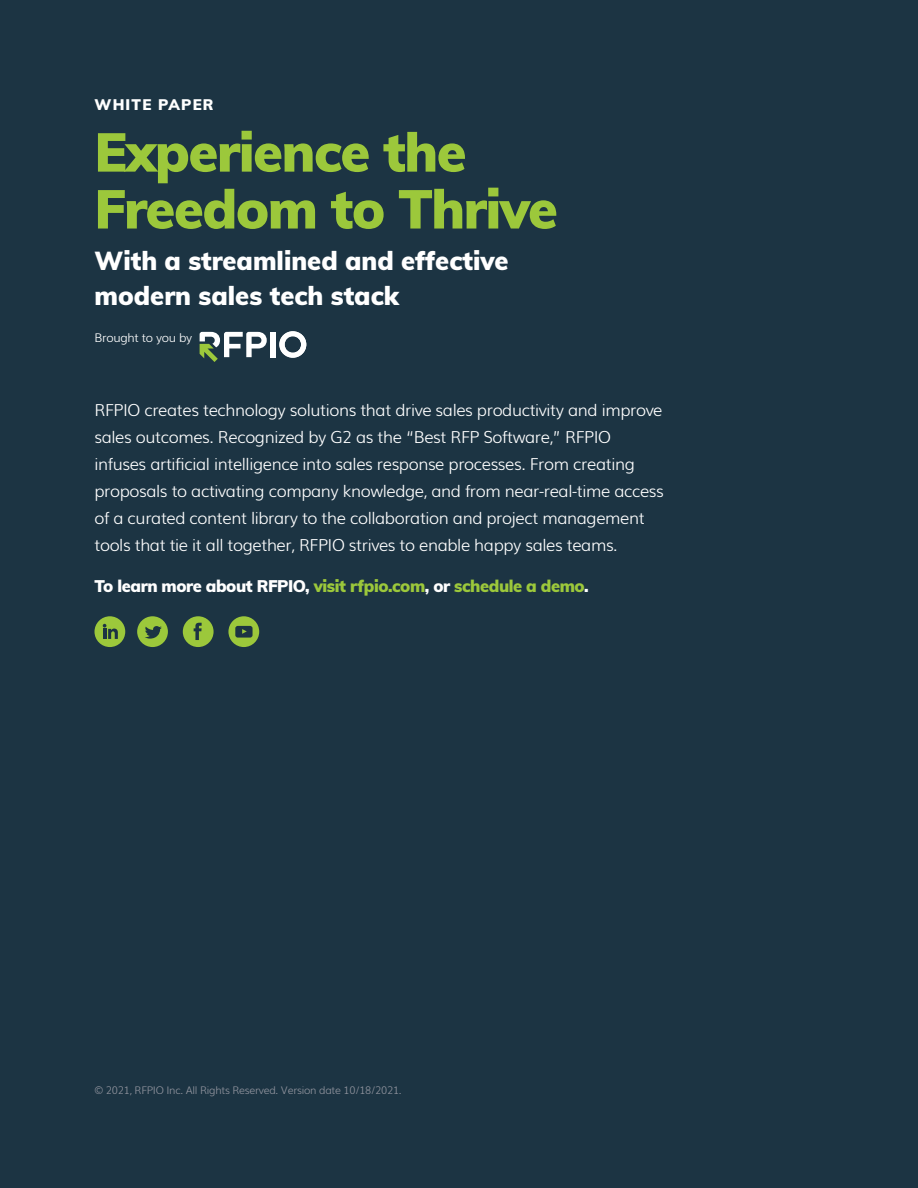
<style>
.page{position:relative;width:918px;height:1188px;background:#1c3443}
.page>*{position:absolute;margin:0;border:0;box-sizing:border-box;transform-origin:0 0}
.Page_Heading_1{font:900 54px/56.8px "Muli";letter-spacing:-.025em;color:#9cc83b}
.Page_Subhead_1{font:900 25.5px/35px "Muli";color:#fff}
._11pt_body{font:300 16.5px/27px "Muli";letter-spacing:-.025em;color:#fff}
._11pt_body-2{font:900 16.5px "Muli";letter-spacing:-.025em;color:#9cc83b}
.t1{font:900 15px "Muli";letter-spacing:.08em;color:#fff}
.t2{font:300 12px "Muli";letter-spacing:-.025em;color:#fff}
.Bullet_10pt_Deep_Blu{font:300 10.5px "Muli";letter-spacing:-.025em;color:#91949e}
.s1{color:#fff}
</style>
<div class="page">
<div style="left:95px;top:616px;width:30px;height:31px;background:#9cc83b;border-radius:50%"></div>
<div style="left:137px;top:616px;width:31px;height:31px;background:#9cc83b;border-radius:50%"></div>
<div style="left:183px;top:616px;width:31px;height:31px;background:#9cc83b;border-radius:50%"></div>
<div style="left:228px;top:616px;width:31px;height:31px;background:#9cc83b;border-radius:50%"></div>
<svg style="left:103px;top:624px;width:15px;height:15px"></svg>
<svg style="left:145px;top:626px;width:17px;height:13px"></svg>
<svg style="left:194px;top:623px;width:8px;height:17px"></svg>
<svg style="left:235px;top:626px;width:18px;height:12px"></svg>
<div style="left:270px;top:332px;width:6px;height:25px;background:#fff"></div>
<svg style="left:279px;top:331px;width:27px;height:27px"></svg>
<svg style="left:200px;top:332px;width:67px;height:30px"></svg>
<p class="t1" style="left:94px;top:93px;width:121px">WHITE PAPER</p>
<p class="Page_Heading_1" style="left:94px;top:121px;width:465px">Experience the<br>Freedom to Thrive</p>
<p class="Page_Subhead_1" style="left:94px;top:242px;width:416px">With a streamlined and effective modern sales tech stack</p>
<p class="t2" style="left:94px;top:328px;width:99px">Brought to you by</p>
<p class="_11pt_body" style="left:94px;top:396px;width:571px">RFPIO creates technology solutions that drive sales productivity and improve sales outcomes. Recognized by G2 as the “Best RFP Software,” RFPIO infuses artificial intelligence into sales response processes. From creating proposals to activating company knowledge, and from near-real-time access of a curated content library to the collaboration and project management tools that tie it all together, RFPIO strives to enable happy sales teams.</p>
<p class="_11pt_body-2" style="left:94px;top:574px;width:496px"><span class="s1">To learn more about RFPIO,</span> visit rfpio.com<span class="s1">, or</span> schedule a demo<span class="s1">.</span></p>
<p class="Bullet_10pt_Deep_Blu" style="left:94px;top:1081px;width:309px">© 2021, RFPIO Inc. All Rights Reserved. Version date 10/18/2021.</p>
</div>
